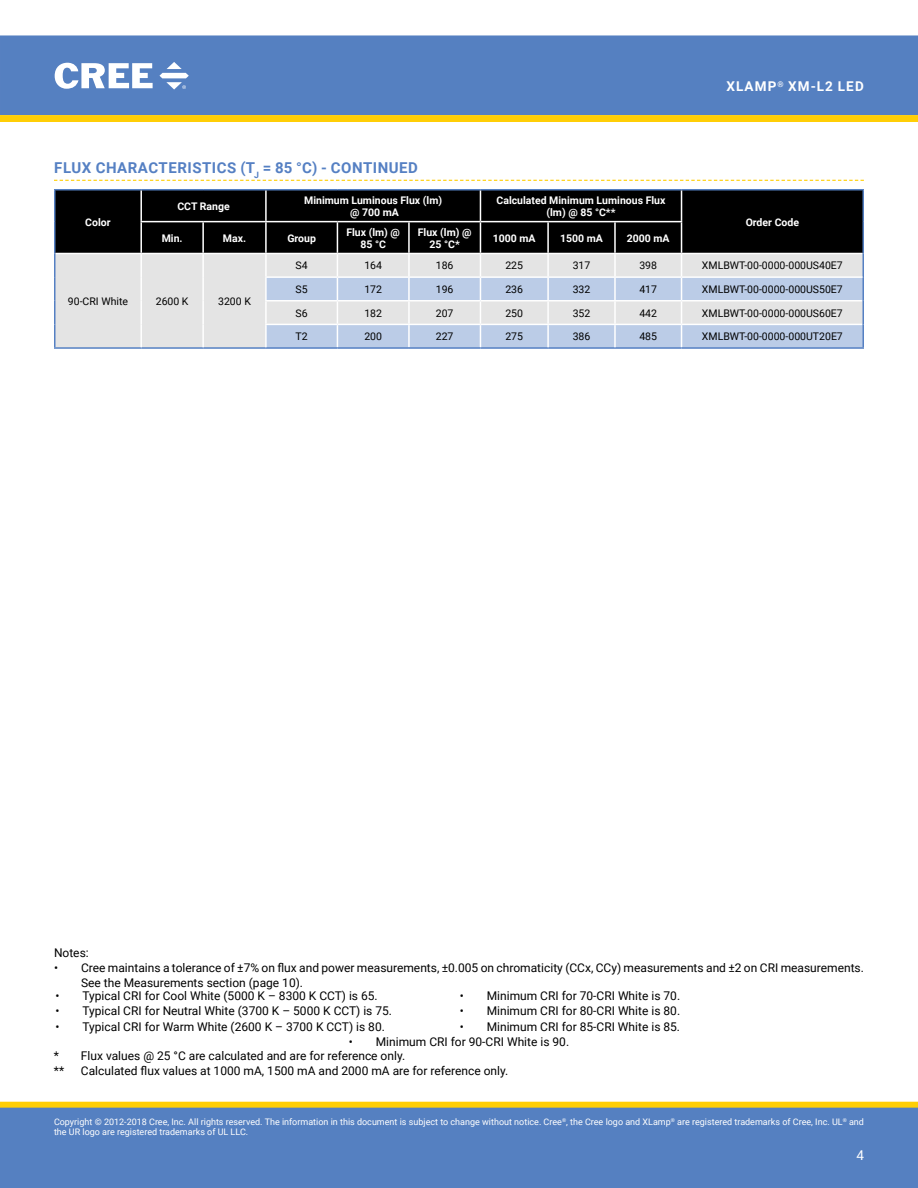
<style>
.page{position:relative;width:918px;height:1188px;background:#fff}
.page>*{position:absolute;margin:0;border:0;box-sizing:border-box;transform-origin:0 0}
.t1{font:700 15px "Roboto";letter-spacing:.035em;color:#5580c3}
.t2{font:700 13.5px "Roboto";letter-spacing:.085em;color:#fff}
.t3{font:13.5px "Roboto";color:#fff}
.t4{font:12px/15px "Roboto";color:#000}
.t5{font:10.5px "Roboto";color:#000}
.t6{font:700 10.5px/12px "Roboto";color:#fff;text-align:center}
.t7{font:9px/10.8px "Roboto";color:#fff}
</style>
<div class="page">
<div style="left:1px;top:36px;width:916px;height:78px;background:#5580c1"></div>
<div style="left:0;top:35px;width:918px;height:80px;border:1px solid #5580c1"></div>
<svg style="left:55px;top:63px;width:98px;height:26px"></svg>
<svg style="left:159px;top:62px;width:30px;height:28px"></svg>
<div style="left:1px;top:1102px;width:916px;height:6px;background:#ffce06"></div>
<div style="left:0;top:1102px;width:918px;height:6px;border:1px solid #ffce06"></div>
<div style="left:0;top:1108px;width:918px;height:80px;background:#5580c1"></div>
<svg style="left:0;top:115px;width:918px;height:7px;background:#fece08"></svg>
<div style="left:56px;top:190px;width:806px;height:63px;background:#000"></div>
<div style="left:56px;top:254px;width:209px;height:93px;background:#e4e4e4"></div>
<hr style="left:54px;top:189px;width:87px;height:1px;background:#5580c3">
<hr style="left:54px;top:190px;width:2px;height:32px;background:#5580c3">
<hr style="left:141px;top:189px;width:62px;height:1px;background:#5580c3">
<hr style="left:203px;top:189px;width:63px;height:1px;background:#5580c3">
<hr style="left:266px;top:189px;width:71px;height:1px;background:#5580c3">
<hr style="left:337px;top:189px;width:72px;height:1px;background:#5580c3">
<hr style="left:409px;top:189px;width:71px;height:1px;background:#5580c3">
<hr style="left:480px;top:189px;width:68px;height:1px;background:#5580c3">
<hr style="left:548px;top:189px;width:67px;height:1px;background:#5580c3">
<hr style="left:615px;top:189px;width:67px;height:1px;background:#5580c3">
<hr style="left:682px;top:189px;width:182px;height:1px;background:#5580c3">
<hr style="left:862px;top:190px;width:2px;height:32px;background:#5580c3">
<hr style="left:54px;top:222px;width:2px;height:32px;background:#5580c3">
<hr style="left:862px;top:222px;width:2px;height:32px;background:#5580c3">
<hr style="left:140px;top:190px;width:2px;height:31px;background:#fff">
<hr style="left:265px;top:190px;width:2px;height:31px;background:#fff">
<hr style="left:480px;top:190px;width:1px;height:31px;background:#fff">
<hr style="left:681px;top:190px;width:1px;height:31px;background:#fff">
<hr style="left:140px;top:221px;width:63px;height:1px;background:#fff">
<hr style="left:140px;top:222px;width:2px;height:31px;background:#fff">
<hr style="left:203px;top:221px;width:63px;height:1px;background:#fff">
<hr style="left:202px;top:222px;width:2px;height:31px;background:#fff">
<hr style="left:266px;top:221px;width:71px;height:1px;background:#fff">
<hr style="left:265px;top:222px;width:2px;height:31px;background:#fff">
<hr style="left:337px;top:221px;width:72px;height:1px;background:#fff">
<hr style="left:337px;top:222px;width:1px;height:31px;background:#fff">
<hr style="left:409px;top:221px;width:71px;height:1px;background:#fff">
<hr style="left:682px;top:253px;width:181px;height:1px;background:#fff">
<hr style="left:480px;top:347px;width:68px;height:2px;background:#5580c3">
<hr style="left:548px;top:347px;width:67px;height:2px;background:#5580c3">
<hr style="left:615px;top:347px;width:67px;height:2px;background:#5580c3">
<hr style="left:862px;top:277px;width:2px;height:24px;background:#5580c3">
<hr style="left:862px;top:301px;width:2px;height:23px;background:#5580c3">
<hr style="left:862px;top:324px;width:2px;height:23px;background:#5580c3">
<hr style="left:266px;top:347px;width:71px;height:2px;background:#5580c3">
<hr style="left:337px;top:347px;width:72px;height:2px;background:#5580c3">
<hr style="left:409px;top:347px;width:71px;height:2px;background:#5580c3">
<hr style="left:682px;top:347px;width:182px;height:2px;background:#5580c3">
<hr style="left:54px;top:254px;width:2px;height:23px;background:#5580c3">
<hr style="left:862px;top:254px;width:2px;height:23px;background:#5580c3">
<hr style="left:54px;top:277px;width:2px;height:24px;background:#5580c3">
<hr style="left:54px;top:301px;width:2px;height:23px;background:#5580c3">
<hr style="left:54px;top:324px;width:2px;height:23px;background:#5580c3">
<hr style="left:54px;top:347px;width:87px;height:2px;background:#5580c3">
<hr style="left:141px;top:347px;width:62px;height:2px;background:#5580c3">
<hr style="left:203px;top:347px;width:63px;height:2px;background:#5580c3">
<hr style="left:140px;top:254px;width:2px;height:23px;background:#fff">
<hr style="left:140px;top:277px;width:2px;height:24px;background:#fff">
<hr style="left:140px;top:301px;width:2px;height:23px;background:#fff">
<hr style="left:140px;top:324px;width:2px;height:23px;background:#fff">
<hr style="left:202px;top:254px;width:2px;height:23px;background:#fff">
<svg style="left:266px;top:254px;width:597px;height:94px;background:#d0d9e6"></svg>
<hr style="left:202px;top:277px;width:2px;height:24px;background:#fff">
<hr style="left:265px;top:276px;width:72px;height:2px;background:#fff">
<hr style="left:265px;top:278px;width:2px;height:22px;background:#fff">
<hr style="left:337px;top:276px;width:72px;height:2px;background:#fff">
<hr style="left:409px;top:276px;width:71px;height:2px;background:#fff">
<hr style="left:480px;top:276px;width:68px;height:2px;background:#fff">
<hr style="left:548px;top:276px;width:67px;height:2px;background:#fff">
<hr style="left:615px;top:276px;width:67px;height:2px;background:#fff">
<hr style="left:682px;top:276px;width:181px;height:2px;background:#fff">
<hr style="left:202px;top:301px;width:2px;height:23px;background:#fff">
<hr style="left:265px;top:302px;width:2px;height:22px;background:#fff">
<hr style="left:202px;top:324px;width:2px;height:23px;background:#fff">
<hr style="left:265px;top:325px;width:2px;height:22px;background:#fff">
<hr style="left:408px;top:222px;width:2px;height:31px;background:#fff">
<hr style="left:480px;top:222px;width:1px;height:31px;background:#fff">
<hr style="left:547px;top:222px;width:2px;height:31px;background:#fff">
<hr style="left:614px;top:222px;width:2px;height:31px;background:#fff">
<hr style="left:681px;top:222px;width:1px;height:31px;background:#fff">
<hr style="left:480px;top:221px;width:68px;height:1px;background:#fff">
<hr style="left:548px;top:221px;width:67px;height:1px;background:#fff">
<hr style="left:615px;top:221px;width:67px;height:1px;background:#fff">
<svg style="left:54px;top:180px;width:810px;height:1px"></svg>
<p class="t1" style="left:54px;top:157px;width:365px">Flux Characteristics (T<sub>J</sub> = 85 °C) - Continued</p>
<p class="t6" style="left:85px;top:215px;width:27px">Color</p>
<p class="t6" style="left:177px;top:200px;width:54px">CCT Range</p>
<p class="t6" style="left:304px;top:194px;width:140px">Minimum Luminous Flux (lm) @ 700 mA</p>
<p class="t6" style="left:497px;top:194px;width:170px">Calculated Minimum Luminous Flux (lm) @ 85 °C**</p>
<p class="t6" style="left:162px;top:231px;width:22px">Min.</p>
<p class="t6" style="left:223px;top:231px;width:25px">Max.</p>
<p class="t6" style="left:287px;top:231px;width:30px">Group</p>
<p class="t6" style="left:346px;top:225px;width:55px">Flux (lm) @<br>85 °C</p>
<p class="t6" style="left:418px;top:225px;width:55px">Flux (lm) @<br>25 °C*</p>
<p class="t6" style="left:493px;top:231px;width:44px">1000 mA</p>
<p class="t6" style="left:560px;top:231px;width:44px">1500 mA</p>
<p class="t6" style="left:627px;top:231px;width:44px">2000 mA</p>
<p class="t2" style="left:726px;top:77px;width:139px">XLamp<sup>®</sup> XM-L2 LED</p>
<p class="t6" style="left:746px;top:215px;width:55px">Order Code</p>
<p class="t5" style="left:68px;top:294px;width:62px">90-CRI White</p>
<p class="t5" style="left:156px;top:294px;width:34px">2600 K</p>
<p class="t5" style="left:218px;top:294px;width:34px">3200 K</p>
<p class="t5" style="left:296px;top:258px;width:14px">S4</p>
<p class="t5" style="left:364px;top:258px;width:19px">164</p>
<p class="t5" style="left:436px;top:258px;width:19px">186</p>
<p class="t5" style="left:505px;top:258px;width:19px">225</p>
<p class="t5" style="left:573px;top:258px;width:19px">317</p>
<p class="t5" style="left:639px;top:258px;width:19px">398</p>
<p class="t5" style="left:702px;top:258px;width:142px">XMLBWT-00-0000-000US40E7</p>
<p class="t5" style="left:296px;top:282px;width:14px">S5</p>
<p class="t5" style="left:364px;top:282px;width:19px">172</p>
<p class="t5" style="left:436px;top:282px;width:19px">196</p>
<p class="t5" style="left:505px;top:282px;width:19px">236</p>
<p class="t5" style="left:573px;top:282px;width:19px">332</p>
<p class="t5" style="left:639px;top:282px;width:19px">417</p>
<p class="t5" style="left:702px;top:282px;width:142px">XMLBWT-00-0000-000US50E7</p>
<p class="t5" style="left:296px;top:305px;width:14px">S6</p>
<p class="t5" style="left:364px;top:305px;width:19px">182</p>
<p class="t5" style="left:436px;top:305px;width:19px">207</p>
<p class="t5" style="left:505px;top:305px;width:19px">250</p>
<p class="t5" style="left:573px;top:305px;width:19px">352</p>
<p class="t5" style="left:639px;top:305px;width:19px">442</p>
<p class="t5" style="left:702px;top:305px;width:142px">XMLBWT-00-0000-000US60E7</p>
<p class="t5" style="left:296px;top:329px;width:14px">T2</p>
<p class="t5" style="left:364px;top:329px;width:19px">200</p>
<p class="t5" style="left:436px;top:329px;width:19px">227</p>
<p class="t5" style="left:505px;top:329px;width:19px">275</p>
<p class="t5" style="left:573px;top:329px;width:19px">386</p>
<p class="t5" style="left:639px;top:329px;width:19px">485</p>
<p class="t5" style="left:702px;top:329px;width:142px">XMLBWT-00-0000-000UT20E7</p>
<p class="t4" style="left:54px;top:945px;width:36px">Notes:</p>
<p class="t4" style="left:81px;top:960px;width:784px;text-indent:-27px">• Cree maintains a tolerance of ±7% on flux and power measurements, ±0.005 on chromaticity (CCx, CCy) measurements and ±2 on CRI measurements.<br>See the Measurements section (page 10).</p>
<p class="t4" style="left:56px;top:988px;width:324px">• Typical CRI for Cool White (5000 K – 8300 K CCT) is 65.</p>
<p class="t4" style="left:460px;top:988px;width:222px">• Minimum CRI for 70-CRI White is 70.</p>
<p class="t4" style="left:55px;top:1003px;width:338px">• Typical CRI for Neutral White (3700 K – 5000 K CCT) is 75.</p>
<p class="t4" style="left:460px;top:1003px;width:222px">• Minimum CRI for 80-CRI White is 80.</p>
<p class="t4" style="left:55px;top:1019px;width:331px">• Typical CRI for Warm White (2600 K – 3700 K CCT) is 80.</p>
<p class="t4" style="left:460px;top:1019px;width:222px">• Minimum CRI for 85-CRI White is 85.</p>
<p class="t4" style="left:54px;top:1035px;width:517px;line-height:13.6px;text-indent:295px">• Minimum CRI for 90-CRI White is 90. * Flux values @ 25 °C are calculated and are for reference only.</p>
<p class="t4" style="left:54px;top:1063px;width:12px">**</p>
<p class="t4" style="left:81px;top:1063px;width:429px">Calculated flux values at 1000 mA, 1500 mA and 2000 mA are for reference only.</p>
<p class="t7" style="left:54px;top:1116px;width:812px">Copyright © 2012-2018 Cree, Inc. All rights reserved. The information in this document is subject to change without notice. Cree<sup>®</sup>, the Cree logo and XLamp<sup>®</sup> are registered trademarks of Cree, Inc. UL<sup>®</sup> and the UR logo are registered trademarks of UL LLC.</p>
<p class="t3" style="left:856px;top:1145px;width:9px">4</p>
</div>
